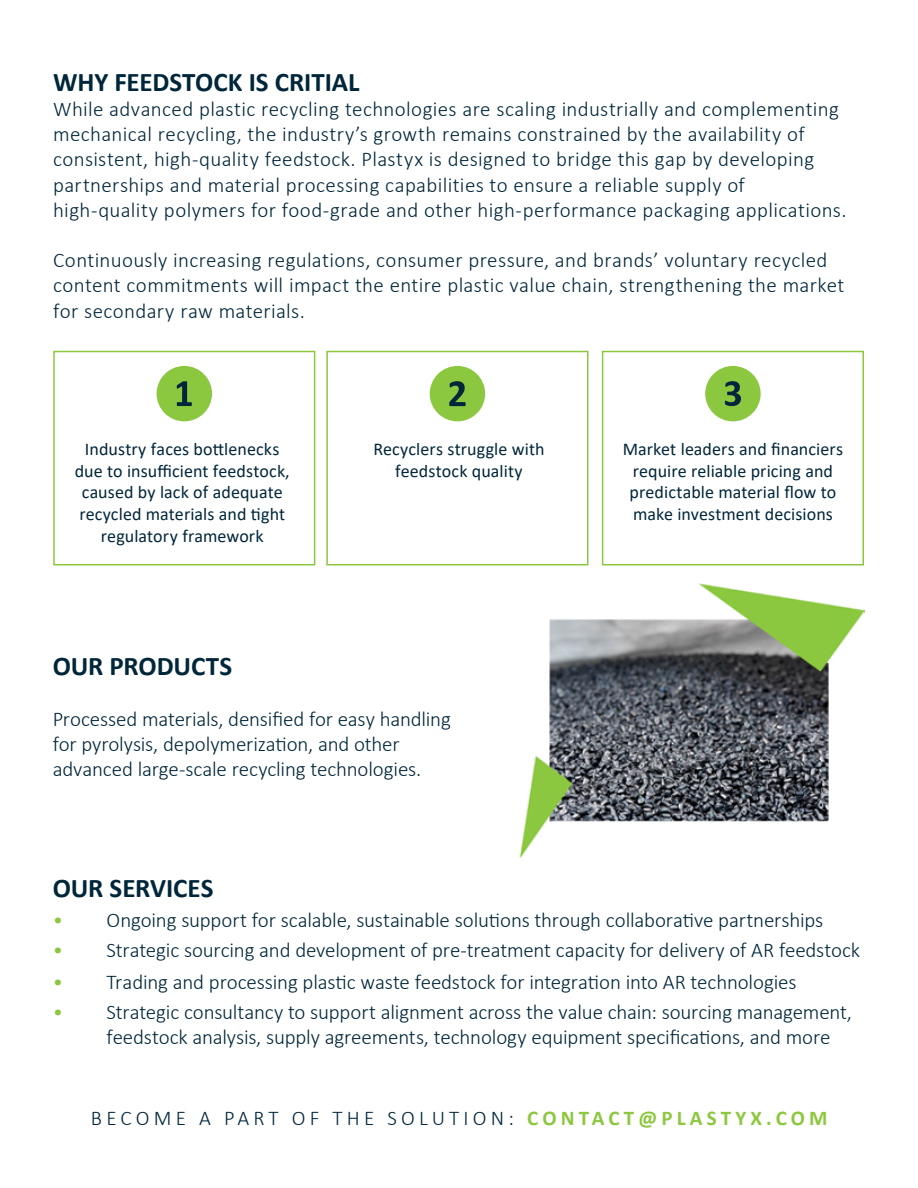
<style>
.page{position:relative;width:918px;height:1188px;background:#fff}
.page>*{position:absolute;margin:0;border:0;box-sizing:border-box;transform-origin:0 0}
.t1{font:700 27px "Calibri";letter-spacing:-.005em;color:#00263a}
.t2{font:300 21px/25.2px "Calibri";letter-spacing:.01em;color:#00263a}
.t3{font:300 21px/25.2px "Calibri";letter-spacing:-.01em;color:#00263a}
.t4{font:300 21px "Calibri";letter-spacing:.2em;color:#00263a}
.t5{font:18px/21.6px "Calibri";letter-spacing:.005em;color:#00263a;text-align:center}
.s1{color:#8dc73f}
.s2{font-weight:700;color:#8dc73f}
</style>
<div class="page">
<div style="left:53px;top:351px;width:262px;height:215px;border:2px solid #8dc73f"></div>
<div style="left:326px;top:351px;width:263px;height:215px;border:2px solid #8dc73f"></div>
<div style="left:602px;top:351px;width:262px;height:215px;border:2px solid #8dc73f"></div>
<div style="left:157px;top:366px;width:55px;height:55px;background:#8cc740;border-radius:50%"></div>
<svg style="left:177px;top:381px;width:15px;height:25px"></svg>
<div style="left:430px;top:366px;width:55px;height:55px;background:#8cc740;border-radius:50%"></div>
<svg style="left:449px;top:381px;width:17px;height:25px"></svg>
<div style="left:705px;top:366px;width:56px;height:55px;background:#8cc740;border-radius:50%"></div>
<svg style="left:725px;top:381px;width:16px;height:25px"></svg>
<img style="left:519px;top:583px;width:345px;height:274px">
<p class="t1" style="left:53px;top:63px;width:308px">WHY FEEDSTOCK IS CRITIAL</p>
<p class="t2" style="left:53px;top:96px;width:795px">While advanced plastic recycling technologies are scaling industrially and complementing mechanical recycling, the industry’s growth remains constrained by the availability of consistent, high-quality feedstock. Plastyx is designed to bridge this gap by developing partnerships and material processing capabilities to ensure a reliable supply of high-quality polymers for food-grade and other high-performance packaging applications.</p>
<p class="t2" style="left:53px;top:247px;width:793px">Continuously increasing regulations, consumer pressure, and brands’ voluntary recycled content commitments will impact the entire plastic value chain, strengthening the market for secondary raw materials.</p>
<p class="t5" style="left:75px;top:438px;width:217px">Industry faces bottlenecks due to insufficient feedstock, caused by lack of adequate recycled materials and tight regulatory framework</p>
<p class="t5" style="left:373px;top:438px;width:173px">Recyclers struggle with feedstock quality</p>
<p class="t5" style="left:623px;top:438px;width:222px">Market leaders and financiers require reliable pricing and predictable material flow to make investment decisions</p>
<p class="t1" style="left:53px;top:647px;width:181px">OUR PRODUCTS</p>
<p class="t3" style="left:53px;top:706px;width:400px">Processed materials, densified for easy handling for pyrolysis, depolymerization, and other advanced large-scale recycling technologies.</p>
<p class="t1" style="left:53px;top:869px;width:162px">OUR SERVICES</p>
<p class="t3" style="left:53px;top:908px;width:772px"><span class="s1">•</span> Ongoing support for scalable, sustainable solutions through collaborative partnerships</p>
<p class="t3" style="left:53px;top:938px;width:809px"><span class="s1">•</span> Strategic sourcing and development of pre-treatment capacity for delivery of AR feedstock</p>
<p class="t2" style="left:53px;top:969px;width:745px"><span class="s1">•</span> Trading and processing plastic waste feedstock for integration into AR technologies</p>
<p class="t3" style="left:107px;top:999px;width:747px;text-indent:-54px"><span class="s1">•</span> Strategic consultancy to support alignment across the value chain: sourcing management, feedstock analysis, supply agreements, technology equipment specifications, and more</p>
<p class="t4" style="left:91px;top:1105px;width:738px">BECOME A PART OF THE SOLUTION: <span class="s2">CONTACT@PLASTYX.COM</span></p>
</div>
